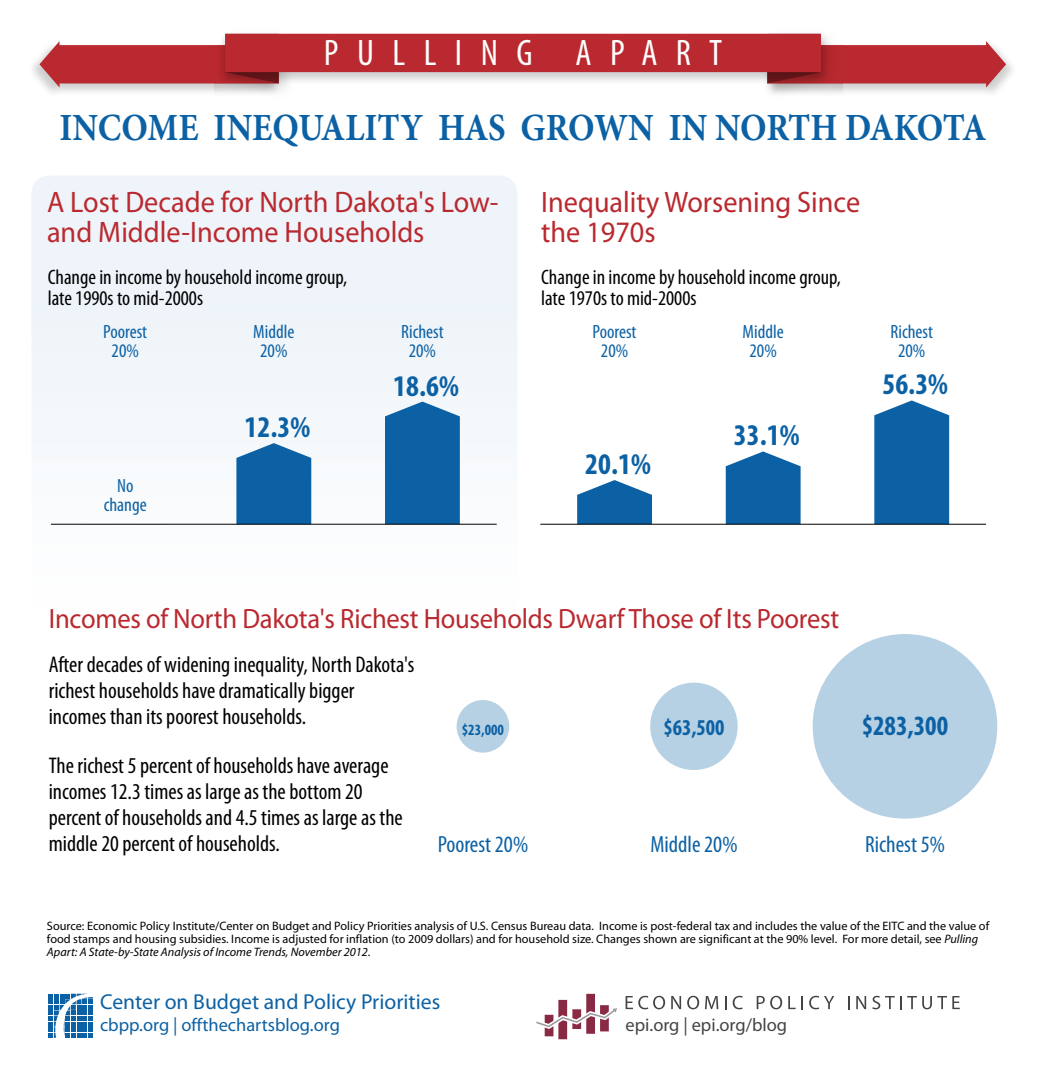
<style>
.page{position:relative;width:1046px;height:1071px;background:#fff}
.page>*{position:absolute;margin:0;border:0;box-sizing:border-box;transform-origin:0 0}
.t1{font:700 38.5px "Minion Pro";letter-spacing:-.005em;color:#0c61a4;scale:.9 1}
.t2{font:condensed 37.1px "Myriad Pro";letter-spacing:.5em;color:#fff}
.t3{font:700 condensed 30.1px "Myriad Pro";letter-spacing:.005em;color:#0c61a4}
.t4{font:29.75px/29.8px "Myriad Pro";color:#b9292f;scale:.95 1}
.t5{font:28px "Myriad Pro";letter-spacing:-.01em;color:#b9292f;scale:.95 1}
.t6{font:700 condensed 28px "Myriad Pro";color:#0c61a4;scale:.96 1}
.t7{font:condensed 23.45px "Myriad Pro";color:#0c61a4}
.t8{font:condensed 22.75px/26.2px "Myriad Pro";color:#000}
.t9{font:700 condensed 22.75px "Myriad Pro";color:#0c61a4;scale:.96 1}
.t10{font:21.7px "Myriad Pro";color:#0c61a4}
.t11{font:condensed 21px/21px "Myriad Pro";color:#000}
.t12{font:condensed 19.25px/19.2px "Myriad Pro";color:#0c61a4;text-align:center}
.t13{font:18.38px "Myriad Pro";color:#0c61a4}
.t14{font:18.38px "Myriad Pro";color:#444}
.t15{font:700 condensed 15.75px "Myriad Pro";color:#0c61a4;scale:.96 1}
.t16{font:12.25px/13.1px "Myriad Pro";color:#000}
.s1{font-style:italic}
</style>
<div class="page">
<div style="left:32px;top:176px;width:485px;height:348px;background:#f0f5f9"></div>
<svg style="left:39px;top:34px;width:967px;height:54px"></svg>
<svg style="left:48px;top:994px;width:45px;height:44px"></svg>
<svg style="left:536px;top:994px;width:81px;height:45px"></svg>
<svg style="left:625px;top:996px;width:40px;height:13px"></svg>
<svg style="left:671px;top:996px;width:10px;height:13px"></svg>
<svg style="left:687px;top:996px;width:12px;height:13px"></svg>
<svg style="left:705px;top:996px;width:13px;height:13px"></svg>
<svg style="left:725px;top:996px;width:1px;height:13px"></svg>
<svg style="left:733px;top:996px;width:10px;height:13px"></svg>
<svg style="left:757px;top:996px;width:25px;height:13px"></svg>
<svg style="left:788px;top:996px;width:7px;height:13px"></svg>
<svg style="left:801px;top:996px;width:2px;height:13px"></svg>
<svg style="left:809px;top:996px;width:25px;height:13px"></svg>
<svg style="left:848px;top:996px;width:1px;height:13px"></svg>
<svg style="left:856px;top:996px;width:10px;height:13px"></svg>
<svg style="left:872px;top:996px;width:88px;height:13px"></svg>
<div style="left:457px;top:700px;width:52px;height:53px;background:#b6d0e4;border-radius:26px"></div>
<div style="left:650px;top:683px;width:88px;height:87px;background:#b6d0e4;border-radius:44px"></div>
<div style="left:812px;top:634px;width:185px;height:185px;background:#b6d0e4;border-radius:92px"></div>
<svg style="left:577px;top:480px;width:75px;height:44px"></svg>
<svg style="left:726px;top:451px;width:74px;height:73px"></svg>
<svg style="left:874px;top:400px;width:75px;height:124px"></svg>
<hr style="left:540px;top:524px;width:446px;height:1px;background:#000">
<svg style="left:236px;top:443px;width:75px;height:81px"></svg>
<svg style="left:385px;top:402px;width:75px;height:122px"></svg>
<hr style="left:51px;top:524px;width:446px;height:1px;background:#000">
<h2 class="t2" style="left:324px;top:31px;width:400px">PULLING APART</h2>
<h1 class="t1" style="left:59px;top:101px;width:1031px">INCOME INEQUALITY HAS GROWN IN NORTH DAKOTA</h1>
<h3 class="t4" style="left:47px;top:187px;width:477px">A Lost Decade for North Dakota's Low&shy;and Middle-Income Households</h3>
<h3 class="t4" style="left:541px;top:187px;width:337px">Inequality Worsening Since the 1970s</h3>
<h3 class="t11" style="left:48px;top:266px;width:301px">Change in income by household income group, late 1990s to mid-2000s</h3>
<h3 class="t11" style="left:541px;top:266px;width:301px">Change in income by household income group, late 1970s to mid-2000s</h3>
<h3 class="t12" style="left:103px;top:322px;width:45px">Poorest<br>20%</h3>
<h3 class="t12" style="left:104px;top:476px;width:45px">No change</h3>
<h3 class="t12" style="left:253px;top:322px;width:43px">Middle<br>20%</h3>
<h3 class="t3" style="left:244px;top:408px;width:67px">12.3%</h3>
<h3 class="t12" style="left:401px;top:322px;width:44px">Richest<br>20%</h3>
<h3 class="t3" style="left:393px;top:367px;width:67px">18.6%</h3>
<h3 class="t12" style="left:593px;top:322px;width:45px">Poorest<br>20%</h3>
<h3 class="t3" style="left:585px;top:445px;width:67px">20.1%</h3>
<h3 class="t12" style="left:742px;top:322px;width:43px">Middle<br>20%</h3>
<h3 class="t3" style="left:734px;top:417px;width:67px">33.1%</h3>
<h3 class="t5" style="left:49px;top:602px;width:833px">Incomes of North Dakota's Richest Households Dwarf Those of Its Poorest</h3>
<h3 class="t12" style="left:890px;top:322px;width:44px">Richest<br>20%</h3>
<h3 class="t3" style="left:882px;top:366px;width:67px">56.3%</h3>
<h3 class="t8" style="left:49px;top:651px;width:367px">After decades of widening inequality, North Dakota's richest households have dramatically bigger incomes than its poorest households.</h3>
<h3 class="t8" style="left:49px;top:752px;width:356px">The richest 5 percent of households have average incomes 12.3 times as large as the bottom 20 percent of households and 4.5 times as large as the middle 20 percent of households.</h3>
<p class="t15" style="left:462px;top:719px;width:45px">$23,000</p>
<h3 class="t9" style="left:663px;top:713px;width:65px">$63,500</h3>
<h3 class="t6" style="left:862px;top:708px;width:92px">$283,300</h3>
<h3 class="t7" style="left:438px;top:830px;width:92px">Poorest 20%</h3>
<h3 class="t7" style="left:650px;top:830px;width:89px">Middle 20%</h3>
<h3 class="t7" style="left:865px;top:830px;width:81px">Richest 5%</h3>
<p class="t16" style="left:47px;top:919px;width:944px">Source: Economic Policy Institute/Center on Budget and Policy Priorities analysis of U.S. Census Bureau data. Income is post-federal tax and includes the value of the EITC and the value of food stamps and housing subsidies. Income is adjusted for inflation (to 2009 dollars) and for household size. Changes shown are significant at the 90% level. For more detail, see <span class="s1">Pulling<br>Apart: A State-by-State Analysis of Income Trends, November 2012</span>.</p>
<h3 class="t10" style="left:100px;top:989px;width:342px">Center on Budget and Policy Priorities</h3>
<h3 class="t13" style="left:100px;top:1014px;width:241px">cbpp.org | offthechartsblog.org</h3>
<h3 class="t14" style="left:625px;top:1014px;width:163px">epi.org | epi.org/blog</h3>
</div>
